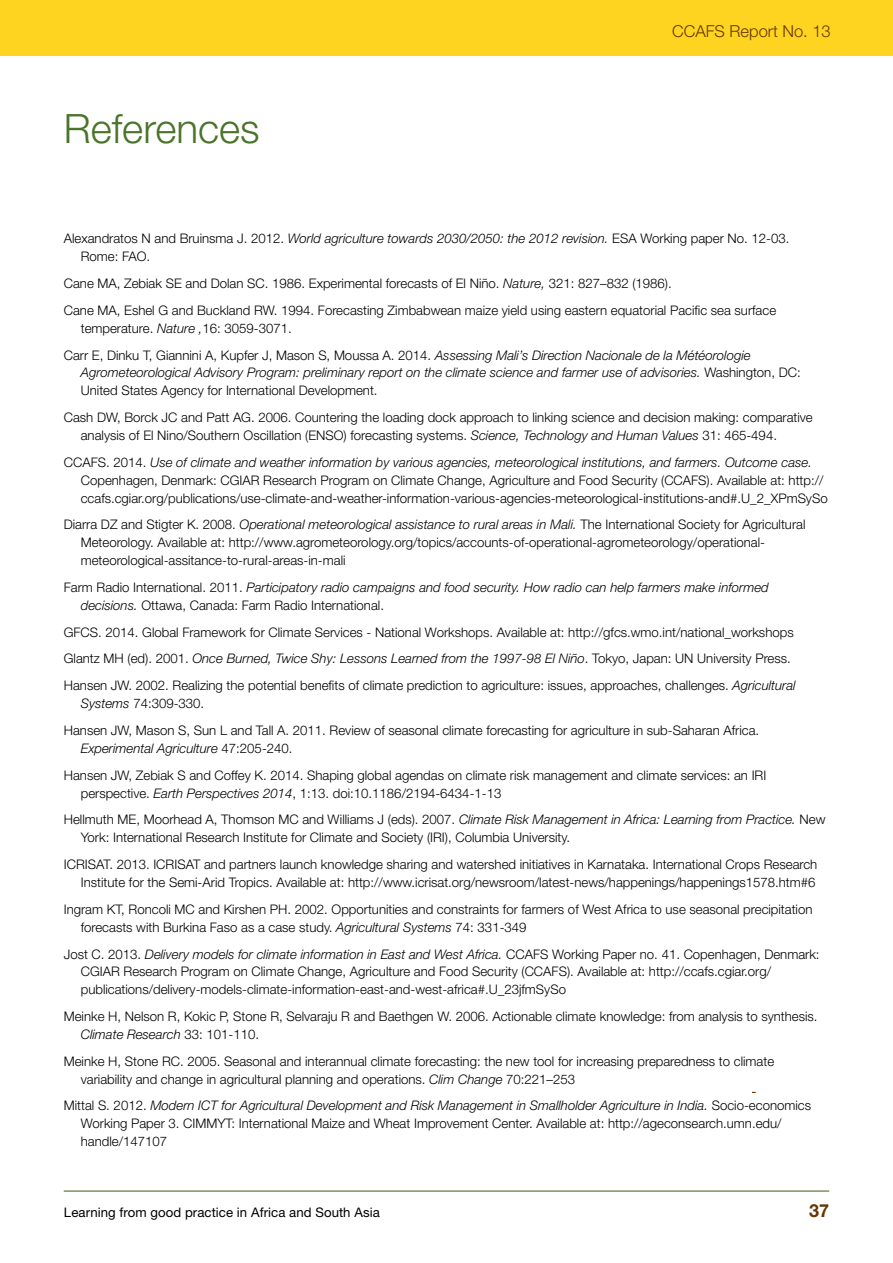
<style>
.page{position:relative;width:893px;height:1263px;background:#fff}
.page>*{position:absolute;margin:0;border:0;box-sizing:border-box;transform-origin:0 0}
.t1{font:300 40.5px "Helvetica Neue LT Std";color:#49742a}
.t2{font:700 18px "Helvetica Neue LT Std";color:#663700}
.t3{font:300 16.5px "Helvetica Neue LT Std";color:#663700}
.t4{font:300 13.2px/17.9px "Helvetica Neue LT Std";color:#000}
.t5{font:italic 300 13.2px/17.9px "Helvetica Neue LT Std";color:#000}
.t6{font:13.2px "Helvetica Neue LT Std";letter-spacing:.005em;color:#000}
.s1{font-style:italic}
.s2{font-style:normal}
</style>
<div class="page">
<div style="left:0;top:0;width:893px;height:55px;background:#ffd420"></div>
<hr style="left:64px;top:1190px;width:765px;height:1px;background:#49742a">
<h1 class="t1" style="left:64px;top:104px;width:197px">References</h1>
<p class="t3" style="left:672px;top:21px;width:160px">CCAFS Report No. 13</p>
<p class="t4" style="left:81px;top:229px;width:710px;text-indent:-17px">Alexandratos N and Bruinsma J. 2012. <span class="s1">World agriculture towards 2030/2050: the 2012 revision.</span> ESA Working paper No. 12-03.<br>Rome: FAO.</p>
<p class="t4" style="left:64px;top:270px;width:714px;line-height:26.8px">Cane MA, Zebiak SE and Dolan SC. 1986. Experimental forecasts of El Niño. <span class="s1">Nature,</span> 321: 827–832 (1986).<br>Cane MA, Eshel G and Buckland RW. 1994. Forecasting Zimbabwean maize yield using eastern equatorial Pacific sea surface</p>
<p class="t4" style="left:64px;top:314px;width:688px;line-height:26.8px;text-indent:17px">temperature. <span class="s1">Nature ,</span>16: 3059-3071.<br>Carr E, Dinku T, Giannini A, Kupfer J, Mason S, Moussa A. 2014. <span class="s1">Assessing Mali’s Direction Nacionale de la Météorologie</span></p>
<p class="t5" style="left:81px;top:364px;width:721px">Agrometeorological Advisory Program: preliminary report on the climate science and farmer use of advisories. <span class="s2">Washington, DC:<br>United States Agency for International Development.</span></p>
<p class="t4" style="left:81px;top:408px;width:733px;text-indent:-17px">Cash DW, Borck JC and Patt AG. 2006. Countering the loading dock approach to linking science and decision making: comparative analysis of El Nino/Southern Oscillation (ENSO) forecasting systems. <span class="s1">Science, Technology and Human Values</span> 31: 465-494.</p>
<p class="t4" style="left:81px;top:453px;width:748px;text-indent:-17px">CCAFS. 2014. <span class="s1">Use of climate and weather information by various agencies, meteorological institutions, and farmers. Outcome case.<br></span>Copenhagen, Denmark: CGIAR Research Program on Climate Change, Agriculture and Food Security (CCAFS). Available at: http:// ccafs.cgiar.org/publications/use-climate-and-weather-information-various-agencies-meteorological-institutions-and#.U_2_XPmSySo</p>
<p class="t4" style="left:81px;top:515px;width:726px;text-indent:-17px">Diarra DZ and Stigter K. 2008. <span class="s1">Operational meteorological assistance to rural areas in Mali.</span> The International Society for Agricultural<br>Meteorology. Available at: http://www.agrometeorology.org/topics/accounts-of-operational-agrometeorology/operational&shy;meteorological-assitance-to-rural-areas-in-mali</p>
<p class="t5" style="left:81px;top:578px;width:689px;text-indent:-17px"><span class="s2">Farm Radio International. 2011.</span> Participatory radio campaigns and food security. How radio can help farmers make informed decisions. <span class="s2">Ottawa, Canada: Farm Radio International.</span></p>
<p class="t4" style="left:64px;top:618px;width:733px;line-height:26.8px">GFCS. 2014. Global Framework for Climate Services - National Workshops. Available at: http://gfcs.wmo.int/national_workshops<br>Glantz MH (ed). 2001. <span class="s1">Once Burned, Twice Shy: Lessons Learned from the 1997-98 El Niño</span>. Tokyo, Japan: UN University Press.<br>Hansen JW. 2002. Realizing the potential benefits of climate prediction to agriculture: issues, approaches, challenges. <span class="s1">Agricultural</span></p>
<p class="t4" style="left:64px;top:690px;width:697px;line-height:26.8px;text-indent:17px"><span class="s1">Systems</span> 74:309-330.<br>Hansen JW, Mason S, Sun L and Tall A. 2011. Review of seasonal climate forecasting for agriculture in sub-Saharan Africa.</p>
<p class="t4" style="left:64px;top:734px;width:704px;line-height:26.8px;text-indent:17px"><span class="s1">Experimental Agriculture</span> 47:205-240.<br>Hansen JW, Zebiak S and Coffey K. 2014. Shaping global agendas on climate risk management and climate services: an IRI</p>
<p class="t4" style="left:64px;top:779px;width:763px;line-height:26.8px;text-indent:17px">perspective. <span class="s1">Earth Perspectives 2014</span>, 1:13. doi:10.1186/2194-6434-1-13<br>Hellmuth ME, Moorhead A, Thomson MC and Williams J (eds). 2007. <span class="s1">Climate Risk Management in Africa: Learning from Practice.</span> New</p>
<p class="t4" style="left:64px;top:824px;width:755px;line-height:26.8px;text-indent:17px">York: International Research Institute for Climate and Society (IRI), Columbia University.<br>ICRISAT. 2013. ICRISAT and partners launch knowledge sharing and watershed initiatives in Karnataka. International Crops Research</p>
<p class="t4" style="left:64px;top:868px;width:753px;line-height:26.8px;text-align:right">Institute for the Semi-Arid Tropics. Available at: http://www.icrisat.org/newsroom/latest-news/happenings/happenings1578.htm#6<br>Ingram KT, Roncoli MC and Kirshen PH. 2002. Opportunities and constraints for farmers of West Africa to use seasonal precipitation</p>
<p class="t4" style="left:64px;top:913px;width:757px;line-height:26.8px;text-indent:17px">forecasts with Burkina Faso as a case study. <span class="s1">Agricultural Systems</span> 74: 331-349<br>Jost C. 2013. <span class="s1">Delivery models for climate information in East and West Africa.</span> CCAFS Working Paper no. 41. Copenhagen, Denmark:</p>
<p class="t4" style="left:81px;top:962px;width:692px">CGIAR Research Program on Climate Change, Agriculture and Food Security (CCAFS). Available at: http://ccafs.cgiar.org/ publications/delivery-models-climate-information-east-and-west-africa#.U_23jfmSySo</p>
<p class="t4" style="left:81px;top:1007px;width:738px;text-indent:-17px">Meinke H, Nelson R, Kokic P, Stone R, Selvaraju R and Baethgen W. 2006. Actionable climate knowledge: from analysis to synthesis.<br><span class="s1">Climate Research</span> 33: 101-110.</p>
<p class="t4" style="left:81px;top:1052px;width:695px;text-indent:-17px">Meinke H, Stone RC. 2005. Seasonal and interannual climate forecasting: the new tool for increasing preparedness to climate variability and change in agricultural planning and operations. <span class="s1">Clim Change</span> 70:221–253</p>
<p class="t4" style="left:81px;top:1096px;width:732px;text-indent:-17px">Mittal S. 2012. <span class="s1">Modern ICT for Agricultural Development and Risk Management in Smallholder Agriculture in India.</span> Socio-economics<br>Working Paper 3. CIMMYT: International Maize and Wheat Improvement Center. Available at: http://ageconsearch.umn.edu/ handle/147107</p>
<p class="t6" style="left:64px;top:1204px;width:317px">Learning from good practice in Africa and South Asia</p>
<h2 class="t2" style="left:809px;top:1200px;width:22px">37</h2>
</div>
